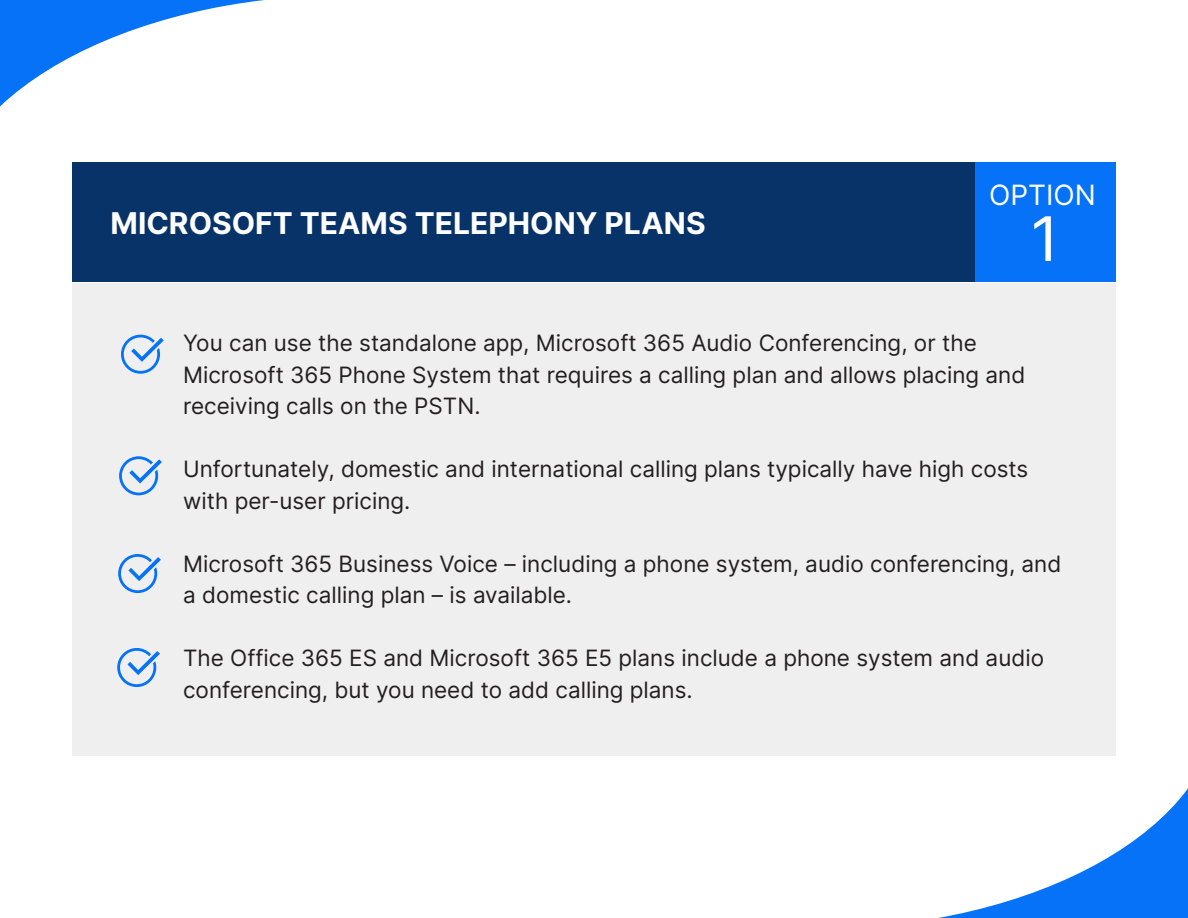
<style>
.page{position:relative;width:1188px;height:918px;background:#fff}
.page>*{position:absolute;margin:0;border:0;box-sizing:border-box;transform-origin:0 0}
.t1{font:61.5px "Inter";color:#fff}
.t2{font:700 30px "Inter";color:#fff}
.t3{font:28.05px "Inter";color:#fff}
.t4{font:22.5px/31.5px "Inter";color:#231f20}
</style>
<div class="page">
<svg style="left:938px;top:788px;width:250px;height:130px"></svg>
<svg style="left:0;top:0;width:754px;height:284px"></svg>
<div style="left:72px;top:163px;width:904px;height:119px;background:#073368"></div>
<div style="left:976px;top:163px;width:140px;height:119px;background:#0572f8"></div>
<div style="left:72px;top:284px;width:1044px;height:472px;background:#efefef"></div>
<svg style="left:121px;top:335px;width:43px;height:39px"></svg>
<svg style="left:119px;top:456px;width:43px;height:39px"></svg>
<svg style="left:118px;top:554px;width:43px;height:39px"></svg>
<svg style="left:117px;top:648px;width:43px;height:39px"></svg>
<h2 class="t2" style="left:111px;top:201px;width:597px">MICROSOFT TEAMS TELEPHONY PLANS</h2>
<p class="t3" style="left:989px;top:174px;width:108px">OPTION</p>
<h1 class="t1" style="left:1030px;top:194px;width:30px">1</h1>
<p class="t4" style="left:183px;top:327px;width:844px">You can use the standalone app, Microsoft 365 Audio Conferencing, or the<br>Microsoft 365 Phone System that requires a calling plan and allows placing and receiving calls on the PSTN.</p>
<p class="t4" style="left:183px;top:453px;width:847px">Unfortunately, domestic and international calling plans typically have high costs with per-user pricing.</p>
<p class="t4" style="left:183px;top:547px;width:880px">Microsoft 365 Business Voice – including a phone system, audio conferencing, and a domestic calling plan – is available.</p>
<p class="t4" style="left:183px;top:642px;width:863px">The Office 365 ES and Microsoft 365 E5 plans include a phone system and audio conferencing, but you need to add calling plans.</p>
</div>
